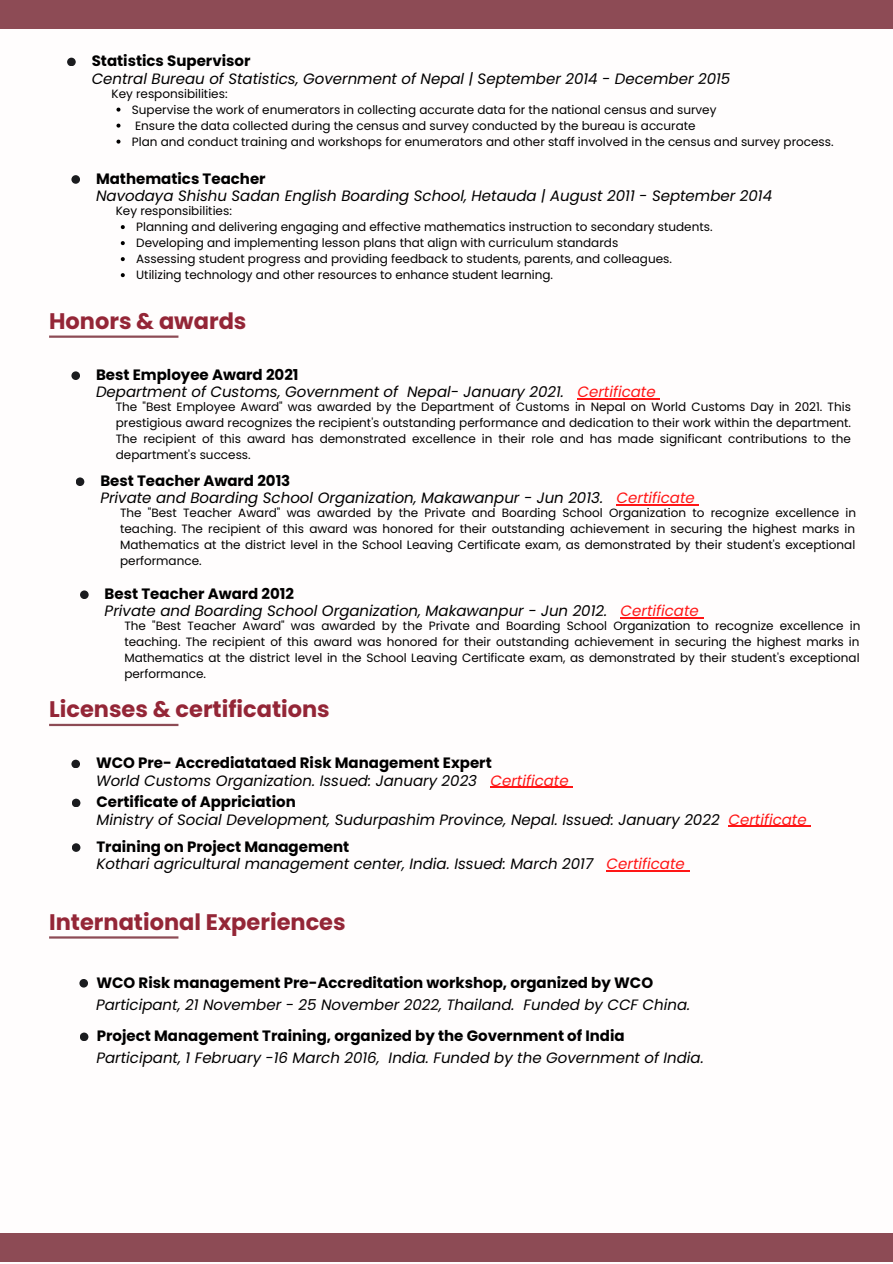
<style>
.page{position:relative;width:893px;height:1264px;background:#fff}
.page>*{position:absolute;margin:0;border:0;box-sizing:border-box;transform-origin:0 0}
.t1{font:700 22.5px "Poppins";color:#942637}
.t2{font:italic 15px "Poppins";color:#000}
.t3{font:700 15px "Poppins";color:#000}
.t4{font:12px/16px "Poppins";color:#000;text-align:justify}
.s1{color:#ff1616}
</style>
<div class="page">
<hr style="left:49px;top:936px;width:129px;height:2px;background:#8d4b55">
<div style="left:0;top:0;width:892px;height:28px;background:#8d4b55"></div>
<div style="left:0;top:1233px;width:892px;height:28px;background:#8d4b55"></div>
<div style="left:67px;top:58px;width:9px;height:8px;background:#1b1c1f;border-radius:50%"></div>
<svg style="left:116px;top:108px;width:4px;height:4px"></svg>
<svg style="left:116px;top:124px;width:4px;height:4px"></svg>
<svg style="left:116px;top:140px;width:4px;height:4px"></svg>
<div style="left:71px;top:175px;width:9px;height:9px;background:#1b1c1f;border-radius:50%"></div>
<svg style="left:121px;top:225px;width:4px;height:4px"></svg>
<svg style="left:121px;top:241px;width:4px;height:4px"></svg>
<svg style="left:121px;top:257px;width:4px;height:4px"></svg>
<svg style="left:121px;top:273px;width:4px;height:4px"></svg>
<hr style="left:49px;top:335px;width:129px;height:3px;background:#8d4b55">
<div style="left:71px;top:371px;width:9px;height:9px;background:#1b1c1f;border-radius:50%"></div>
<hr style="left:577px;top:398px;width:78px;height:1px;background:#ff1616">
<div style="left:76px;top:477px;width:8px;height:9px;background:#1b1c1f;border-radius:50%"></div>
<hr style="left:616px;top:504px;width:78px;height:1px;background:#ff1616">
<div style="left:80px;top:590px;width:9px;height:9px;background:#1b1c1f;border-radius:50%"></div>
<hr style="left:620px;top:617px;width:78px;height:1px;background:#ff1616">
<hr style="left:49px;top:723px;width:129px;height:3px;background:#8d4b55">
<div style="left:71px;top:759px;width:9px;height:9px;background:#1b1c1f;border-radius:50%"></div>
<hr style="left:490px;top:786px;width:78px;height:2px;background:#ff1616">
<div style="left:72px;top:798px;width:8px;height:9px;background:#1b1c1f;border-radius:50%"></div>
<hr style="left:728px;top:825px;width:78px;height:2px;background:#ff1616">
<div style="left:72px;top:843px;width:8px;height:8px;background:#1b1c1f;border-radius:50%"></div>
<hr style="left:606px;top:870px;width:78px;height:1px;background:#ff1616">
<svg style="left:79px;top:978px;width:9px;height:9px"></svg>
<div style="left:80px;top:1032px;width:8px;height:9px;background:#1b1c1f;border-radius:50%"></div>
<p class="t3" style="left:92px;top:51px;width:160px">Statistics Supervisor</p>
<p class="t2" style="left:92px;top:68px;width:640px">Central Bureau of Statistics, Government of Nepal | September 2014 - December 2015</p>
<p class="t4" style="left:132px;top:101px;width:703px;text-align:left">Supervise the work of enumerators in collecting accurate data for the national census and survey<br>Ensure the data collected during the census and survey conducted by the bureau is accurate<br>Plan and conduct training and workshops for enumerators and other staff involved in the census and survey process.</p>
<p class="t4" style="left:111px;top:85px;width:118px">Key responsibilities:</p>
<p class="t3" style="left:96px;top:168px;width:171px">Mathematics Teacher</p>
<p class="t2" style="left:96px;top:185px;width:677px">Navodaya Shishu Sadan English Boarding School, Hetauda | August 2011 - September 2014</p>
<p class="t4" style="left:136px;top:219px;width:577px;text-align:left">Planning and delivering engaging and effective mathematics instruction to secondary students.<br>Developing and implementing lesson plans that align with curriculum standards<br>Assessing student progress and providing feedback to students, parents, and colleagues.<br>Utilizing technology and other resources to enhance student learning.</p>
<p class="t4" style="left:116px;top:203px;width:118px">Key responsibilities:</p>
<h1 class="t1" style="left:49px;top:305px;width:199px">Honors &amp; awards</h1>
<p class="t3" style="left:96px;top:364px;width:204px">Best Employee Award 2021</p>
<p class="t2" style="left:96px;top:381px;width:561px">Department of Customs, Government of Nepal- January 2021. <span class="s1">Certificate</span></p>
<p class="t4" style="left:116px;top:399px;width:736px">The "Best Employee Award" was awarded by the Department of Customs in Nepal on World Customs Day in 2021. This prestigious award recognizes the recipient's outstanding performance and dedication to their work within the department.<br>The recipient of this award has demonstrated excellence in their role and has made significant contributions to the department's success.</p>
<p class="t3" style="left:100px;top:470px;width:191px">Best Teacher Award 2013</p>
<p class="t2" style="left:100px;top:487px;width:596px">Private and Boarding School Organization, Makawanpur - Jun 2013. <span class="s1">Certificate</span></p>
<p class="t4" style="left:120px;top:505px;width:737px">The "Best Teacher Award" was awarded by the Private and Boarding School Organization to recognize excellence in teaching. The recipient of this award was honored for their outstanding achievement in securing the highest marks in Mathematics at the district level in the School Leaving Certificate exam, as demonstrated by their student's exceptional performance.</p>
<p class="t3" style="left:105px;top:583px;width:191px">Best Teacher Award 2012</p>
<p class="t2" style="left:105px;top:600px;width:595px">Private and Boarding School Organization, Makawanpur - Jun 2012. <span class="s1">Certificate</span></p>
<p class="t4" style="left:124px;top:618px;width:737px">The "Best Teacher Award" was awarded by the Private and Boarding School Organization to recognize excellence in teaching. The recipient of this award was honored for their outstanding achievement in securing the highest marks in Mathematics at the district level in the School Leaving Certificate exam, as demonstrated by their student's exceptional performance.</p>
<h1 class="t1" style="left:49px;top:693px;width:282px">Licenses &amp; certifications</h1>
<p class="t3" style="left:96px;top:752px;width:397px">WCO Pre- Accrediatataed Risk Management Expert</p>
<p class="t2" style="left:96px;top:770px;width:474px">World Customs Organization. Issued: January 2023 <span class="s1">Certificate</span></p>
<p class="t3" style="left:96px;top:791px;width:201px">Certificate of Appriciation</p>
<p class="t2" style="left:96px;top:809px;width:711px">Ministry of Social Development, Sudurpashim Province, Nepal. Issued: January 2022 <span class="s1">Certificate</span></p>
<p class="t3" style="left:96px;top:836px;width:254px">Training on Project Management</p>
<p class="t2" style="left:96px;top:853px;width:590px">Kothari agricultural management center, India. Issued: March 2017 <span class="s1">Certificate</span></p>
<h1 class="t1" style="left:49px;top:906px;width:298px">International Experiences</h1>
<p class="t3" style="left:96px;top:972px;width:558px">WCO Risk management Pre-Accreditation workshop, organized by WCO</p>
<p class="t2" style="left:96px;top:993px;width:595px">Participant, 21 November - 25 November 2022, Thailand. Funded by CCF China.</p>
<p class="t3" style="left:97px;top:1025px;width:529px">Project Management Training, organized by the Government of India</p>
<p class="t2" style="left:96px;top:1047px;width:609px">Participant, 1 February -16 March 2016, India. Funded by the Government of India.</p>
</div>
